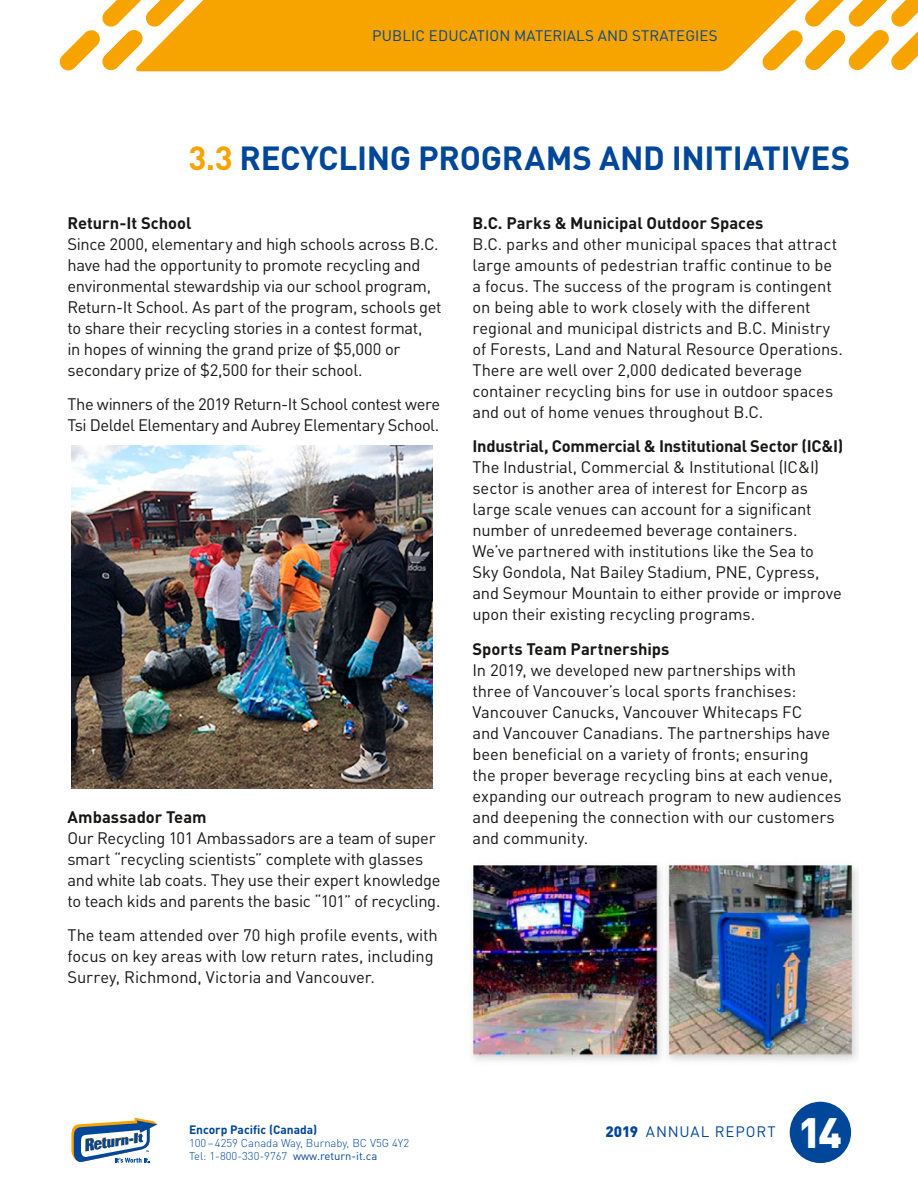
<style>
.page{position:relative;width:918px;height:1188px;background:#fff}
.page>*{position:absolute;margin:0;border:0;box-sizing:border-box;transform-origin:0 0}
.t1{font:900 42px "DIN Pro";color:#fff}
.t2{font:700 33px "DIN Pro";letter-spacing:-.01em;color:#004699}
.t3{font:16.5px/21px "DIN Pro";letter-spacing:-.01em;color:#181716}
.t4{font:700 16.5px "DIN Pro";letter-spacing:-.005em;color:#181716}
.t5{font:16.5px/21px "DIN Pro";letter-spacing:-.03em;color:#181716}
.t6{font:15px "DIN Pro";letter-spacing:.01em;color:#004699}
.t7{font:15px "DIN Pro";letter-spacing:.06em;color:#004699}
.t8{font:700 12px "DIN Pro";color:#004699}
.t9{font:300 11.25px/12.8px "DIN Pro";color:#004699}
.s1{color:#f7a300}
.s2{font-weight:400}
.s3{font-weight:900}
</style>
<div class="page">
<svg style="left:808px;top:0;width:110px;height:71px"></svg>
<svg style="left:59px;top:0;width:76px;height:71px"></svg>
<svg style="left:135px;top:0;width:673px;height:71px;background:#f7ab16"></svg>
<svg style="left:71px;top:1117px;width:87px;height:46px"></svg>
<div style="left:790px;top:1102px;width:61px;height:61px;background:#004699;border-radius:50%"></div>
<img style="left:71px;top:446px;width:361px;height:342px">
<img style="left:470px;top:865px;width:389px;height:196px">
<p class="t6" style="left:372px;top:23px;width:347px">PUBLIC EDUCATION MATERIALS AND STRATEGIES</p>
<h2 class="t2" style="left:188px;top:131px;width:663px"><span class="s1">3.3</span> RECYCLING PROGRAMS AND INITIATIVES</h2>
<p class="t4" style="left:68px;top:209px;width:125px">Return-It School</p>
<p class="t3" style="left:68px;top:232px;width:376px">Since 2000, elementary and high schools across B.C. have had the opportunity to promote recycling and environmental stewardship via our school program, Return-It School. As part of the program, schools get to share their recycling stories in a contest format,<br>in hopes of winning the grand prize of $5,000 or secondary prize of $2,500 for their school.</p>
<p class="t5" style="left:68px;top:392px;width:374px">The winners of the 2019 Return-It School contest were<br>Tsi Deldel Elementary and Aubrey Elementary School.</p>
<p class="t4" style="left:68px;top:803px;width:141px">Ambassador Team</p>
<p class="t3" style="left:68px;top:826px;width:374px">Our Recycling 101 Ambassadors are a team of super smart “recycling scientists” complete with glasses and white lab coats. They use their expert knowledge to teach kids and parents the basic “101” of recycling.</p>
<p class="t3" style="left:68px;top:923px;width:372px">The team attended over 70 high profile events, with focus on key areas with low return rates, including<br>Surrey, Richmond, Victoria and Vancouver.</p>
<p class="t4" style="left:472px;top:209px;width:293px">B.C. Parks &amp; Municipal Outdoor Spaces</p>
<p class="t3" style="left:472px;top:232px;width:372px">B.C. parks and other municipal spaces that attract large amounts of pedestrian traffic continue to be a focus. The success of the program is contingent on being able to work closely with the different regional and municipal districts and B.C. Ministry of Forests, Land and Natural Resource Operations.<br>There are well over 2,000 dedicated beverage container recycling bins for use in outdoor spaces and out of home venues throughout B.C.</p>
<p class="t4" style="left:472px;top:432px;width:372px">Industrial, Commercial &amp; Institutional Sector (IC&amp;I)</p>
<p class="t3" style="left:472px;top:455px;width:371px">The Industrial, Commercial &amp; Institutional (IC&amp;I) sector is another area of interest for Encorp as large scale venues can account for a significant number of unredeemed beverage containers.<br>We’ve partnered with institutions like the Sea to Sky Gondola, Nat Bailey Stadium, PNE, Cypress, and Seymour Mountain to either provide or improve upon their existing recycling programs.</p>
<p class="t4" style="left:472px;top:635px;width:198px">Sports Team Partnerships</p>
<p class="t3" style="left:472px;top:658px;width:371px">In 2019, we developed new partnerships with<br>three of Vancouver’s local sports franchises:<br>Vancouver Canucks, Vancouver Whitecaps FC<br>and Vancouver Canadians. The partnerships have been beneficial on a variety of fronts; ensuring<br>the proper beverage recycling bins at each venue, expanding our outreach program to new audiences and deepening the connection with our customers and community.</p>
<p class="t8" style="left:189px;top:1120px;width:130px">Encorp Pacific (Canada)</p>
<p class="t9" style="left:189px;top:1136px;width:222px">100–4259 Canada Way, Burnaby, BC V5G 4Y2<br>Tel: 1-800-330-9767 <span class="s2">www.return-it.ca</span></p>
<p class="t7" style="left:605px;top:1120px;width:172px"><span class="s3">2019</span> ANNUAL REPORT</p>
<h1 class="t1" style="left:798px;top:1096px;width:45px">14</h1>
</div>
